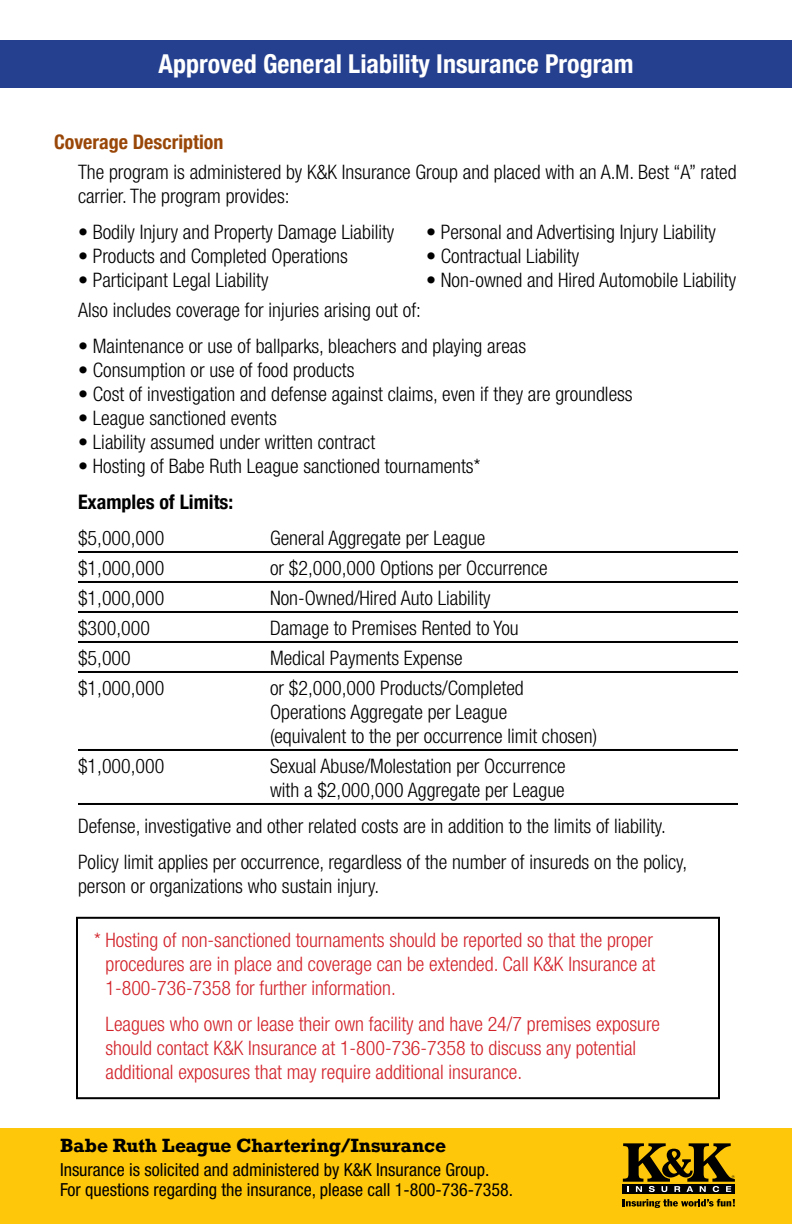
<style>
.page{position:relative;width:792px;height:1224px;background:#fff}
.page>*{position:absolute;margin:0;border:0;box-sizing:border-box;transform-origin:0 0}
.t1{font:700 condensed 26px "Helvetica Neue";color:#fff}
.t2{font:300 condensed 20px/24px "Helvetica Neue LT Std";color:#000}
.t3{font:300 condensed 20px/24px "Helvetica Neue LT Std";color:#d2232a;text-align:justify}
.t4{font:700 condensed 20px "Helvetica Neue";color:#994708}
.t5{font:700 condensed 20px "Helvetica Neue";color:#000}
.t6{font:condensed 18px/20px "Helvetica Neue LT Std";color:#000}
.t7{font:700 18px "Rockwell";color:#000}
</style>
<div class="page">
<div style="left:0;top:40px;width:792px;height:48px;background:#25408f"></div>
<hr style="left:78px;top:551px;width:660px;height:2px;background:#000">
<hr style="left:78px;top:581px;width:660px;height:2px;background:#000">
<hr style="left:78px;top:611px;width:660px;height:2px;background:#000">
<hr style="left:78px;top:641px;width:660px;height:2px;background:#000">
<hr style="left:78px;top:671px;width:660px;height:2px;background:#000">
<hr style="left:78px;top:749px;width:660px;height:2px;background:#000">
<hr style="left:78px;top:803px;width:660px;height:2px;background:#000">
<div style="left:76px;top:917px;width:644px;height:182px;border:2px solid #000"></div>
<div style="left:0;top:1128px;width:792px;height:96px;background:#ffc709"></div>
<div style="left:623px;top:1184px;width:112px;height:10px;background:#000"></div>
<svg style="left:623px;top:1199px;width:112px;height:9px"></svg>
<svg style="left:623px;top:1143px;width:112px;height:49px"></svg>
<h1 class="t1" style="left:158px;top:42px;width:477px">Approved General Liability Insurance Program</h1>
<p class="t4" style="left:54px;top:125px;width:171px">Coverage Description</p>
<p class="t2" style="left:78px;top:160px;width:660px">The program is administered by K&amp;K Insurance Group and placed with an A.M. Best “A” rated carrier. The program provides:</p>
<p class="t2" style="left:78px;top:220px;width:318px">• Bodily Injury and Property Damage Liability</p>
<p class="t2" style="left:426px;top:220px;width:291px">• Personal and Advertising Injury Liability</p>
<p class="t2" style="left:78px;top:244px;width:271px">• Products and Completed Operations</p>
<p class="t2" style="left:426px;top:244px;width:155px">• Contractual Liability</p>
<p class="t2" style="left:78px;top:268px;width:192px">• Participant Legal Liability</p>
<p class="t2" style="left:426px;top:268px;width:312px">• Non-owned and Hired Automobile Liability</p>
<p class="t2" style="left:78px;top:298px;width:344px">Also includes coverage for injuries arising out of:</p>
<p class="t2" style="left:78px;top:334px;width:450px">• Maintenance or use of ballparks, bleachers and playing areas</p>
<p class="t2" style="left:78px;top:358px;width:278px">• Consumption or use of food products</p>
<p class="t2" style="left:78px;top:382px;width:556px">• Cost of investigation and defense against claims, even if they are groundless</p>
<p class="t2" style="left:78px;top:406px;width:200px">• League sanctioned events</p>
<p class="t2" style="left:78px;top:430px;width:299px">• Liability assumed under written contract</p>
<p class="t2" style="left:78px;top:454px;width:404px">• Hosting of Babe Ruth League sanctioned tournaments*</p>
<p class="t5" style="left:78px;top:485px;width:157px">Examples of Limits:</p>
<p class="t2" style="left:78px;top:526px;width:88px">$5,000,000</p>
<p class="t2" style="left:270px;top:526px;width:217px">General Aggregate per League</p>
<p class="t2" style="left:78px;top:556px;width:88px">$1,000,000</p>
<p class="t2" style="left:270px;top:556px;width:279px">or $2,000,000 Options per Occurrence</p>
<p class="t2" style="left:78px;top:586px;width:88px">$1,000,000</p>
<p class="t2" style="left:270px;top:586px;width:222px">Non-Owned/Hired Auto Liability</p>
<p class="t2" style="left:78px;top:616px;width:73px">$300,000</p>
<p class="t2" style="left:270px;top:616px;width:250px">Damage to Premises Rented to You</p>
<p class="t2" style="left:78px;top:646px;width:54px">$5,000</p>
<p class="t2" style="left:270px;top:646px;width:194px">Medical Payments Expense</p>
<p class="t2" style="left:78px;top:676px;width:88px">$1,000,000</p>
<p class="t2" style="left:270px;top:676px;width:329px">or $2,000,000 Products/Completed<br>Operations Aggregate per League<br>(equivalent to the per occurrence limit chosen)</p>
<p class="t2" style="left:78px;top:754px;width:88px">$1,000,000</p>
<p class="t2" style="left:270px;top:754px;width:297px">Sexual Abuse/Molestation per Occurrence with a $2,000,000 Aggregate per League</p>
<p class="t2" style="left:78px;top:808px;width:611px;line-height:36px">Defense, investigative and other related costs are in addition to the limits of liability.<br>Policy limit applies per occurrence, regardless of the number of insureds on the policy,</p>
<p class="t2" style="left:78px;top:874px;width:303px">person or organizations who sustain injury.</p>
<p class="t3" style="left:105px;top:928px;width:551px;text-indent:-11px">* Hosting of non-sanctioned tournaments should be reported so that the proper procedures are in place and coverage can be extended. Call K&amp;K Insurance at 1-800-736-7358 for further information.</p>
<p class="t3" style="left:105px;top:1012px;width:556px;text-align:left">Leagues who own or lease their own facility and have 24/7 premises exposure should contact K&amp;K Insurance at 1-800-736-7358 to discuss any potential additional exposures that may require additional insurance.</p>
<p class="t7" style="left:60px;top:1134px;width:387px">Babe Ruth League Chartering/Insurance</p>
<p class="t6" style="left:60px;top:1160px;width:455px">Insurance is solicited and administered by K&amp;K Insurance Group.<br>For questions regarding the insurance, please call 1-800-736-7358.</p>
</div>
